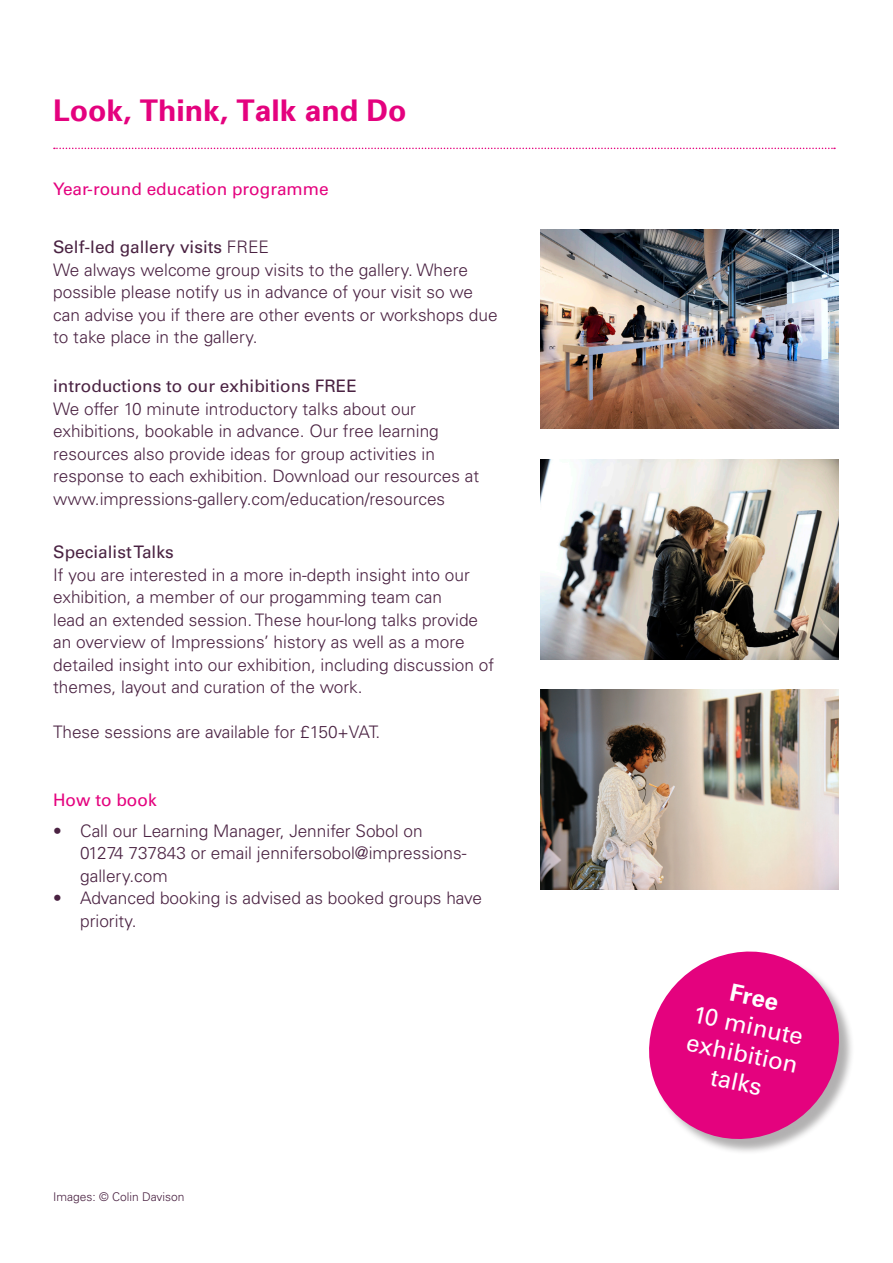
<style>
.page{position:relative;width:893px;height:1263px;background:#fff}
.page>*{position:absolute;margin:0;border:0;box-sizing:border-box;transform-origin:0 0}
.t1{font:700 30px "Univers 65";color:#e4027e}
.t2{font:24px/28.8px "Univers LT Std";color:#fff;text-align:center}
.t3{font:700 24px "Univers 65";color:#fff}
.t4{font:300 17.25px/22.5px "Univers LT Std";color:#4a2242}
.t5{font:17.25px "Univers LT Std";color:#e4027e}
.t6{font:17.25px "Univers LT Std";color:#4a2242}
.t7{font:300 12px "Univers LT Std";color:#4a2242}
.s1{font-weight:400}
</style>
<div class="page">
<img style="left:540px;top:230px;width:298px;height:199px">
<img style="left:540px;top:460px;width:298px;height:199px">
<svg style="left:649px;top:951px;width:202px;height:200px;fill:#e4027e"></svg>
<svg style="left:54px;top:148px;width:781px;height:1px"></svg>
<img style="left:540px;top:690px;width:298px;height:199px">
<p class="t1" style="left:53px;top:91px;width:355px">Look, Think, Talk and Do</p>
<p class="t5" style="left:53px;top:179px;width:277px">Year-round education programme</p>
<p class="t4" style="left:53px;top:236px;width:446px"><span class="s1">Self-led gallery visits</span> FREE<br>We always welcome group visits to the gallery. Where possible please notify us in advance of your visit so we can advise you if there are other events or workshops due to take place in the gallery.</p>
<p class="t4" style="left:53px;top:375px;width:428px"><span class="s1">introductions to our exhibitions FREE<br></span>We offer 10 minute introductory talks about our exhibitions, bookable in advance. Our free learning resources also provide ideas for group activities in response to each exhibition. Download our resources at www.impressions-gallery.com/education/resources</p>
<p class="t6" style="left:53px;top:542px;width:122px">Specialist Talks</p>
<p class="t4" style="left:53px;top:564px;width:442px">If you are interested in a more in-depth insight into our exhibition, a member of our progamming team can<br>lead an extended session. These hour-long talks provide an overview of Impressions’ history as well as a more detailed insight into our exhibition, including discussion of themes, layout and curation of the work.</p>
<p class="t4" style="left:53px;top:721px;width:329px">These sessions are available for £150+VAT.</p>
<p class="t5" style="left:53px;top:790px;width:105px">How to book</p>
<p class="t4" style="left:80px;top:820px;width:388px;text-indent:-27px">• Call our Learning Manager, Jennifer Sobol on<br>01274 737843 or email jennifersobol@impressions&shy;gallery.com</p>
<p class="t4" style="left:80px;top:887px;width:403px;text-indent:-27px">• Advanced booking is advised as booked groups have priority.</p>
<p class="t7" style="left:53px;top:1189px;width:133px">Images: © Colin Davison</p>
<p class="t3" style="left:733px;top:977px;width:51px;rotate:12deg">Free</p>
<p class="t2" style="left:696px;top:999px;width:115px;rotate:12deg">10 minute exhibition talks</p>
</div>
